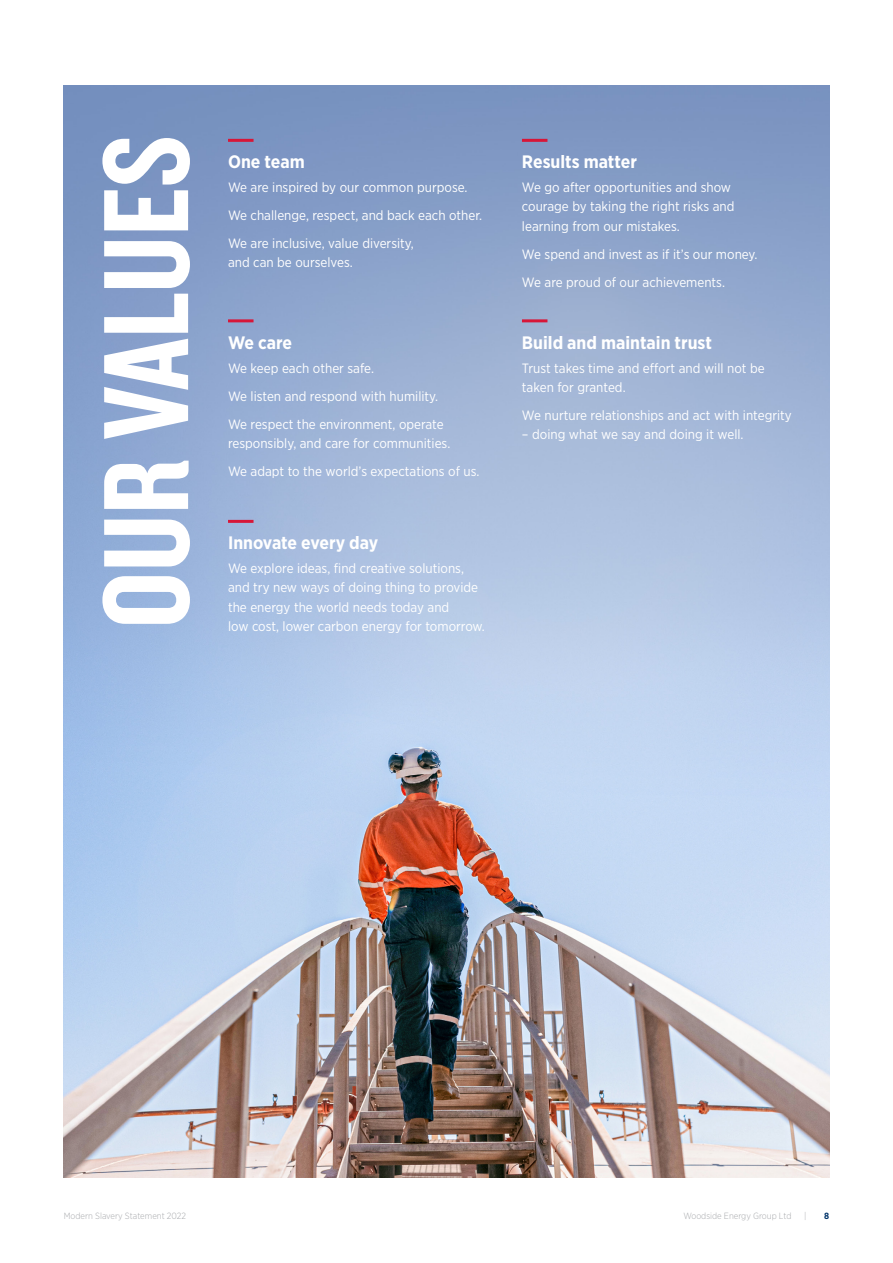
<style>
.page{position:relative;width:893px;height:1263px;background:#fff}
.page>*{position:absolute;margin:0;border:0;box-sizing:border-box;transform-origin:0 0}
.t1{font:126px "Knockout HTF49 Liteweight";color:#fff}
.t2{font:700 18px "Gotham Narrow";color:#fff}
.t3{font:13.5px/28px "Gotham Narrow";color:#fff}
.t4{font:300 9px "Gotham Narrow";color:#a7a9ac}
.t5{font:700 9px "Gotham Narrow";color:#003369}
</style>
<div class="page">
<img style="left:64px;top:85px;width:765px;height:1093px">
<hr style="left:228px;top:139px;width:26px;height:3px;background:#d71638">
<hr style="left:522px;top:139px;width:25px;height:3px;background:#d71638">
<hr style="left:522px;top:319px;width:25px;height:3px;background:#d71638">
<hr style="left:228px;top:319px;width:26px;height:3px;background:#d71638">
<hr style="left:228px;top:520px;width:26px;height:3px;background:#d71638">
<h1 class="t1" style="left:82px;top:628px;width:495px;rotate:-90deg">OUR VALUES</h1>
<h2 class="t2" style="left:228px;top:150px;width:78px">One team</h2>
<p class="t3" style="left:228px;top:173px;width:256px">We are inspired by our common purpose.<br>We challenge, respect, and back each other.<br>We are inclusive, value diversity,</p>
<p class="t3" style="left:228px;top:248px;width:126px">and can be ourselves.</p>
<h2 class="t2" style="left:228px;top:331px;width:66px">We care</h2>
<p class="t3" style="left:228px;top:353px;width:217px">We keep each other safe.<br>We listen and respond with humility.<br>We respect the environment, operate</p>
<p class="t3" style="left:228px;top:429px;width:253px">responsibly, and care for communities.<br>We adapt to the world’s expectations of us.</p>
<h2 class="t2" style="left:228px;top:531px;width:152px">Innovate every day</h2>
<p class="t3" style="left:228px;top:558px;width:258px;line-height:19.5px">We explore ideas, find creative solutions, and try new ways of doing thing to provide the energy the world needs today and<br>low cost, lower carbon energy for tomorrow.</p>
<h2 class="t2" style="left:522px;top:150px;width:116px">Results matter</h2>
<p class="t3" style="left:522px;top:177px;width:214px;line-height:19.5px">We go after opportunities and show courage by taking the right risks and learning from our mistakes.</p>
<p class="t3" style="left:522px;top:240px;width:237px">We spend and invest as if it’s our money.<br>We are proud of our achievements.</p>
<h2 class="t2" style="left:522px;top:331px;width:191px">Build and maintain trust</h2>
<p class="t3" style="left:522px;top:358px;width:244px;line-height:19.5px">Trust takes time and effort and will not be taken for granted.</p>
<p class="t3" style="left:522px;top:401px;width:271px">We nurture relationships and act with integrity</p>
<p class="t3" style="left:522px;top:420px;width:223px">– doing what we say and doing it well.</p>
<p class="t4" style="left:64px;top:1210px;width:124px">Modern Slavery Statement 2022</p>
<p class="t4" style="left:683px;top:1210px;width:110px">Woodside Energy Group Ltd</p>
<p class="t4" style="left:804px;top:1210px;width:4px">|</p>
<p class="t5" style="left:824px;top:1210px;width:7px">8</p>
</div>
